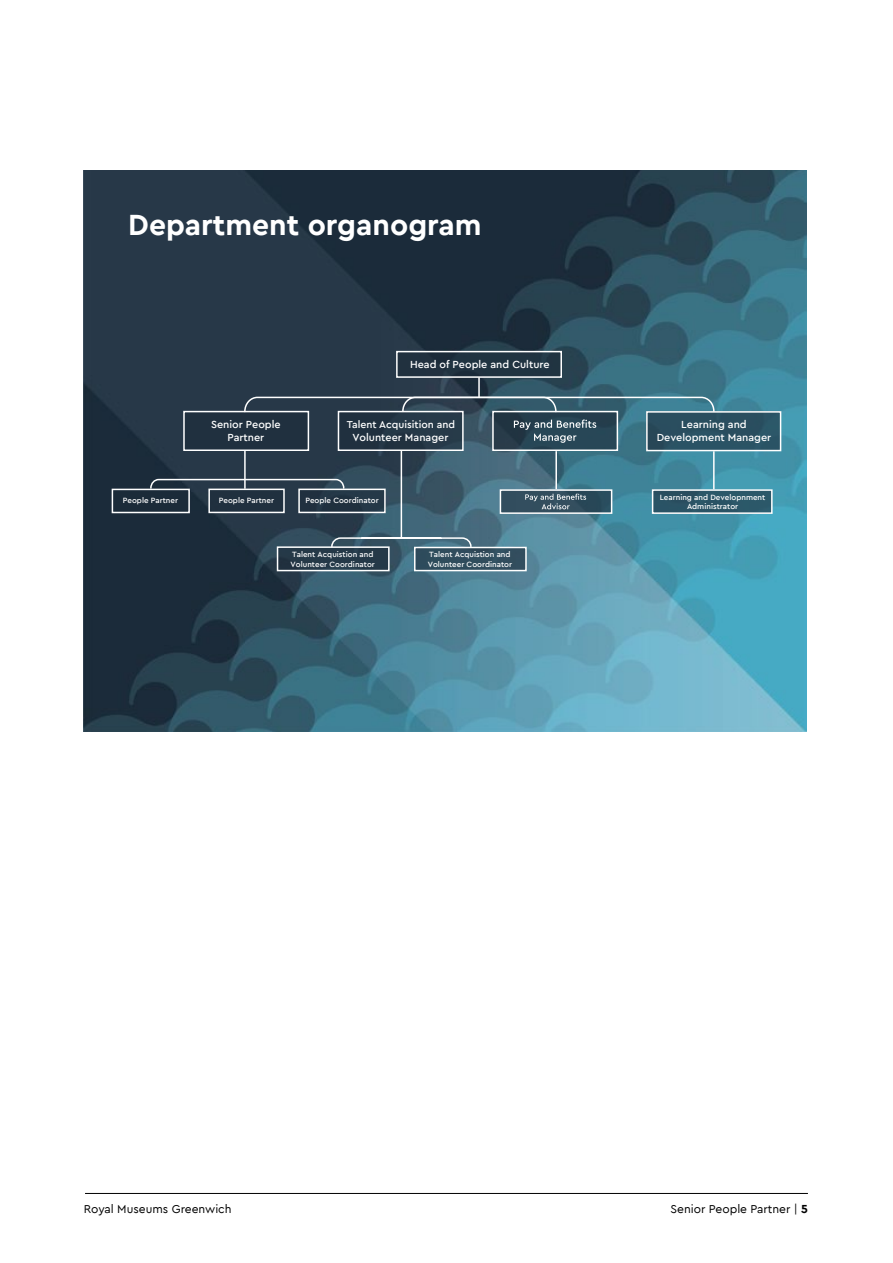
<style>
.page{position:relative;width:893px;height:1263px;background:#fff}
.page>*{position:absolute;margin:0;border:0;box-sizing:border-box;transform-origin:0 0}
.t1{font:700 30px "Cera PRO";color:#fff}
.t2{font:12px "Cera PRO";color:#000}
.t3{font:500 10.8px/13px "Cera PRO";color:#fff;text-align:center}
.t4{font:500 10.5px "Cera PRO";color:#fff}
.t5{font:500 7.95px/9.6px "Cera PRO";color:#fff}
.s1{font-weight:700}
</style>
<div class="page">
<img style="left:84px;top:170px;width:723px;height:561px">
<div style="left:397px;top:351px;width:164px;height:26px;background:#203341"></div>
<div style="left:647px;top:412px;width:134px;height:39px;background:#2a5061"></div>
<div style="left:112px;top:489px;width:77px;height:24px;background:#1c2b39"></div>
<div style="left:652px;top:490px;width:120px;height:23px;background:#2b5869"></div>
<div style="left:396px;top:351px;width:166px;height:27px;border:2px solid #fff"></div>
<hr style="left:478px;top:377px;width:2px;height:20px;background:#fff">
<div style="left:646px;top:411px;width:135px;height:40px;border:2px solid #fff"></div>
<div style="left:112px;top:489px;width:78px;height:24px;border:2px solid #fff"></div>
<svg style="left:149px;top:396px;width:566px;height:176px;background:#3d5d6d"></svg>
<div style="left:652px;top:489px;width:121px;height:25px;border:2px solid #fff"></div>
<hr style="left:555px;top:451px;width:2px;height:38px;background:#fff">
<hr style="left:713px;top:451px;width:2px;height:38px;background:#fff">
<hr style="left:85px;top:1193px;width:723px;height:1px;background:#000">
<h1 class="t1" style="left:128px;top:205px;width:355px">Department organogram</h1>
<h3 class="t3" style="left:410px;top:357px;width:141px">Head of People and Culture</h3>
<h3 class="t3" style="left:211px;top:417px;width:71px">Senior People<br>Partner</h3>
<h3 class="t3" style="left:657px;top:417px;width:116px">Learning and<br>Development Manager</h3>
<h3 class="t4" style="left:347px;top:418px;width:110px">Talent Acquisition and</h3>
<h3 class="t3" style="left:352px;top:430px;width:98px">Volunteer Manager</h3>
<p class="t5" style="left:123px;top:495px;width:57px">People Partner</p>
<p class="t5" style="left:219px;top:495px;width:57px">People Partner</p>
<p class="t5" style="left:305px;top:495px;width:75px">People Coordinator</p>
<p class="t5" style="left:291px;top:549px;width:86px">Talent Acquistion and<br>Volunteer Coordinator</p>
<p class="t5" style="left:428px;top:549px;width:86px">Talent Acquistion and<br>Volunteer Coordinator</p>
<p class="t5" style="left:660px;top:492px;width:107px;text-align:center">Learning and Developnment<br>Administrator</p>
<h2 class="t2" style="left:84px;top:1200px;width:149px">Royal Museums Greenwich</h2>
<h2 class="t2" style="left:670px;top:1200px;width:139px">Senior People Partner | <span class="s1">5</span></h2>
</div>
